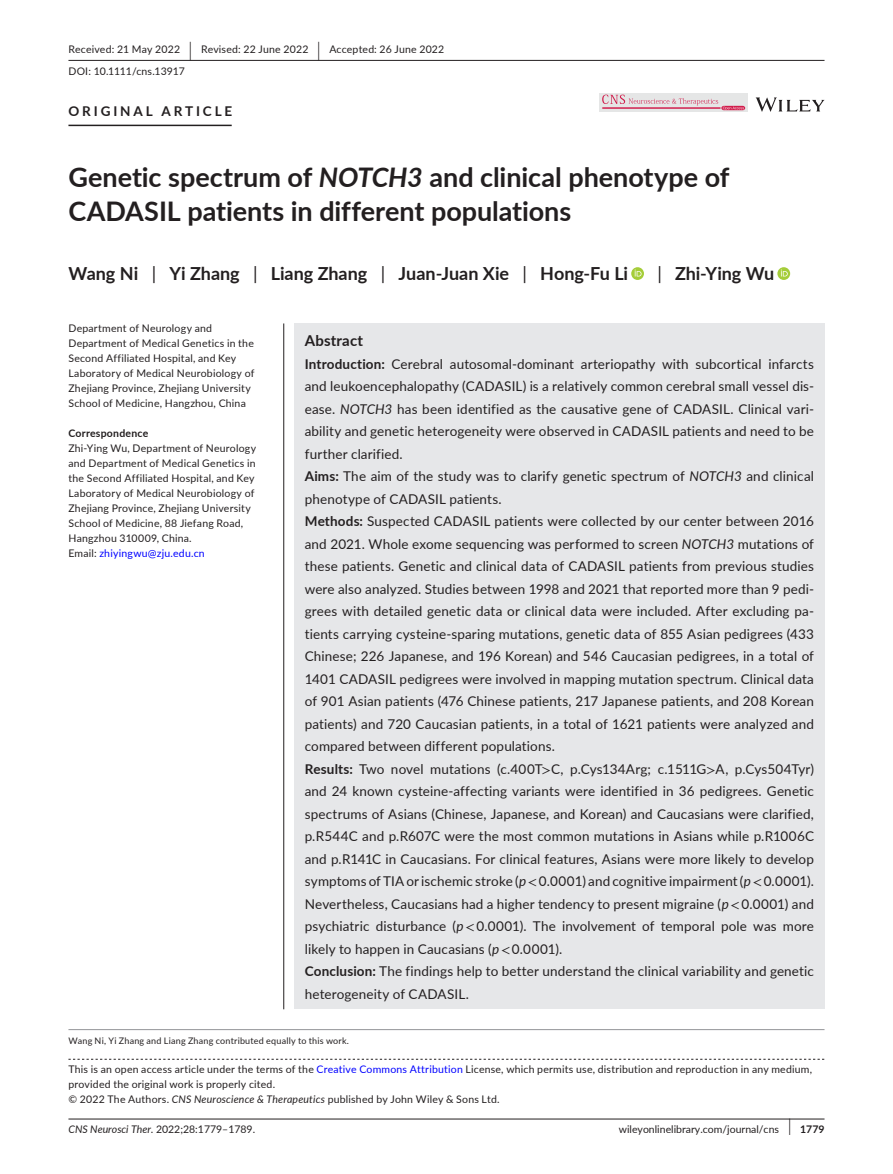
<style>
.page{position:relative;width:893px;height:1174px;background:#fff}
.page>*{position:absolute;margin:0;border:0;box-sizing:border-box;transform-origin:0 0}
.t1{font:700 27px/34.5px "Lato";color:#231f20}
.t2{font:700 18px "Lato";letter-spacing:-.005em;color:#231f20}
.t3{font:700 15px "Lato";letter-spacing:.015em;color:#231f20}
.t4{font:13.5px/22.5px "Lato";letter-spacing:.01em;color:#231f20}
.t5{font:700 13.5px "Lato";letter-spacing:.215em;color:#231f20}
.t6{font:10.5px/15px "Lato";letter-spacing:.02em;color:#231f20}
.t7{font:10.5px "Lato";color:#231f20}
.t8{font:700 10.5px "Lato";letter-spacing:.02em;color:#231f20}
.t9{font:9px "Lato";letter-spacing:.025em;color:#231f20}
.s1{font-size:19.65px}
.s2{font-style:italic}
.s3{font-weight:400}
.s4{color:#00f}
.s5{font-weight:700}
.s6{font-family:"STIX"}
.s7{font-size:17.4px}
</style>
<div class="page">
<hr style="left:68px;top:1118px;width:756px;height:1px;background:#231f20">
<svg style="left:756px;top:97px;width:68px;height:15px"></svg>
<div style="left:599px;top:93px;width:149px;height:19px;background:#e5e6e6"></div>
<hr style="left:721px;top:106px;width:24px;height:4px;background:#d11c4b;border-radius:2px">
<svg style="left:602px;top:95px;width:142px;height:15px"></svg>
<hr style="left:68px;top:60px;width:756px;height:1px;background:#231f20">
<hr style="left:68px;top:125px;width:164px;height:1px;background:#231f20">
<svg style="left:631px;top:267px;width:13px;height:13px"></svg>
<svg style="left:635px;top:269px;width:7px;height:7px"></svg>
<svg style="left:777px;top:267px;width:13px;height:13px"></svg>
<svg style="left:781px;top:269px;width:7px;height:7px"></svg>
<svg style="left:68px;top:1058px;width:756px;height:1px"></svg>
<hr style="left:68px;top:1029px;width:756px;height:1px;background:#939598">
<div style="left:294px;top:323px;width:530px;height:686px;background:#e6e7e9"></div>
<hr style="left:283px;top:323px;width:1px;height:686px;background:#231f20">
<p class="t6" style="left:68px;top:38px;width:377px;line-height:21.8px">Received: 21 May 2022 <span class="s1">|</span> Revised: 22 June 2022 <span class="s1">|</span> Accepted: 26 June 2022<br>DOI: 10.1111/cns.13917</p>
<p class="t5" style="left:68px;top:101px;width:165px">ORIGINAL ARTICLE</p>
<h1 class="t1" style="left:68px;top:159px;width:662px">Genetic spectrum of <span class="s2">NOTCH3</span> and clinical phenotype of<br>CADASIL patients in different populations</h1>
<h2 class="t2" style="left:68px;top:260px;width:561px">Wang Ni <span class="s3">|</span> Yi Zhang <span class="s3">|</span> Liang Zhang <span class="s3">|</span> Juan-Juan Xie <span class="s3">|</span> Hong-Fu Li</h2>
<h2 class="t2" style="left:657px;top:260px;width:118px"><span class="s3">|</span> Zhi-Ying Wu</h2>
<p class="t6" style="left:68px;top:320px;width:187px">Department of Neurology and Department of Medical Genetics in the Second Affiliated Hospital, and Key Laboratory of Medical Neurobiology of Zhejiang Province, Zhejiang University School of Medicine, Hangzhou, China</p>
<p class="t8" style="left:68px;top:425px;width:81px">Correspondence</p>
<p class="t6" style="left:68px;top:440px;width:189px">Zhi-Ying Wu, Department of Neurology and Department of Medical Genetics in the Second Affiliated Hospital, and Key Laboratory of Medical Neurobiology of Zhejiang Province, Zhejiang University School of Medicine, 88 Jiefang Road, Hangzhou 310009, China.<br>Email: <span class="s4">zhiyingwu@zju.edu.cn</span></p>
<p class="t3" style="left:305px;top:329px;width:60px">Abstract</p>
<p class="t4" style="left:305px;top:352px;width:511px"><span class="s5">Introduction:</span> Cerebral autosomal-dominant arteriopathy with subcortical infarcts and leukoencephalopathy (CADASIL) is a relatively common cerebral small vessel dis&shy;ease. <span class="s2">NOTCH3</span> has been identified as the causative gene of CADASIL. Clinical vari&shy;ability and genetic heterogeneity were observed in CADASIL patients and need to be further clarified.<br><span class="s5">Aims:</span> The aim of the study was to clarify genetic spectrum of <span class="s2">NOTCH3</span> and clinical phenotype of CADASIL patients.<br><span class="s5">Methods:</span> Suspected CADASIL patients were collected by our center between 2016 and 2021. Whole exome sequencing was performed to screen <span class="s2">NOTCH3</span> mutations of these patients. Genetic and clinical data of CADASIL patients from previous studies were also analyzed. Studies between 1998 and 2021 that reported more than 9 pedi&shy;grees with detailed genetic data or clinical data were included. After excluding pa&shy;tients carrying cysteine-sparing mutations, genetic data of 855 Asian pedigrees (433<br>Chinese; 226 Japanese, and 196 Korean) and 546 Caucasian pedigrees, in a total of 1401 CADASIL pedigrees were involved in mapping mutation spectrum. Clinical data of 901 Asian patients (476 Chinese patients, 217 Japanese patients, and 208 Korean patients) and 720 Caucasian patients, in a total of 1621 patients were analyzed and compared between different populations.<br><span class="s5">Results:</span> Two novel mutations (c.400T<span class="s6">&gt;</span>C, p.Cys134Arg; c.1511G<span class="s6">&gt;</span>A, p.Cys504Tyr) and 24 known cysteine-affecting variants were identified in 36 pedigrees. Genetic spectrums of Asians (Chinese, Japanese, and Korean) and Caucasians were clarified, p.R544C and p.R607C were the most common mutations in Asians while p.R1006C and p.R141C in Caucasians. For clinical features, Asians were more likely to develop symptoms of TIA or ischemic stroke (<span class="s2">p</span><span class="s6">&lt;</span> 0.0001) and cognitive impairment (<span class="s2">p</span><span class="s6">&lt;</span> 0.0001).<br>Nevertheless, Caucasians had a higher tendency to present migraine (<span class="s2">p</span><span class="s6">&lt;</span> 0.0001) and psychiatric disturbance (<span class="s2">p</span><span class="s6">&lt;</span> 0.0001). The involvement of temporal pole was more likely to happen in Caucasians (<span class="s2">p</span><span class="s6">&lt;</span> 0.0001).<br><span class="s5">Conclusion:</span> The findings help to better understand the clinical variability and genetic heterogeneity of CADASIL.</p>
<p class="t9" style="left:68px;top:1033px;width:282px">Wang Ni, Yi Zhang and Liang Zhang contributed equally to this work.</p>
<p class="t6" style="left:68px;top:1061px;width:745px">This is an open access article under the terms of the <span class="s4">Creative Commons Attribution</span> License, which permits use, distribution and reproduction in any medium, provided the original work is properly cited.<br>© 2022 The Authors. <span class="s2">CNS Neuroscience &amp; Therapeutics</span> published by John Wiley &amp; Sons Ltd.</p>
<p class="t7" style="left:68px;top:1121px;width:188px"><span class="s2">CNS Neurosci Ther.</span> 2022;28:1779–1789.</p>
<p class="t7" style="left:619px;top:1121px;width:207px">wileyonlinelibrary.com/journal/cns <span class="s7">|</span> <span class="s5">1779</span></p>
</div>
